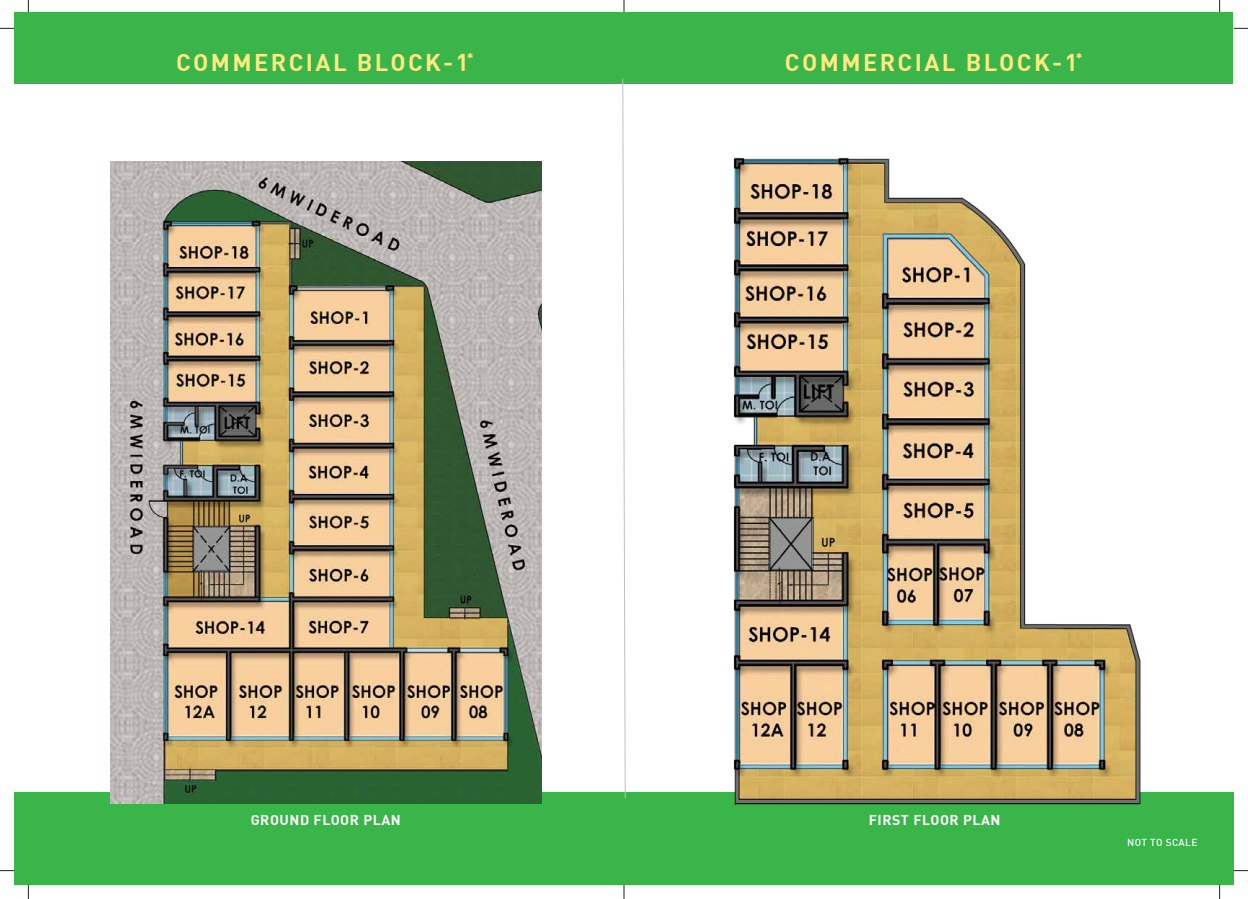
<style>
.page{position:relative;width:1248px;height:899px;background:#fff}
.page>*{position:absolute;margin:0;border:0;box-sizing:border-box;transform-origin:0 0}
.t1{font:700 23.7px "DIN";letter-spacing:.1em;color:#feea81}
.t2{font:700 14px "DIN";letter-spacing:.04em;color:#fff}
.t3{font:500 10px "DIN";letter-spacing:.04em;color:#fff}
</style>
<div class="page">
<div style="left:14px;top:792px;width:1219px;height:92px;background:#39b54a"></div>
<svg style="left:28px;top:0;width:1px;height:13px"></svg>
<svg style="left:623px;top:0;width:1px;height:13px"></svg>
<svg style="left:1219px;top:0;width:1px;height:13px"></svg>
<svg style="left:28px;top:884px;width:1px;height:15px"></svg>
<svg style="left:623px;top:884px;width:1px;height:15px"></svg>
<svg style="left:1219px;top:884px;width:1px;height:15px"></svg>
<svg style="left:0;top:28px;width:14px;height:1px"></svg>
<svg style="left:0;top:870px;width:14px;height:1px"></svg>
<svg style="left:1233px;top:28px;width:14px;height:1px"></svg>
<svg style="left:1233px;top:870px;width:14px;height:1px"></svg>
<div style="left:623px;top:13px;width:609px;height:71px;background:#39b54a"></div>
<div style="left:14px;top:13px;width:610px;height:71px;background:#39b54a"></div>
<img style="left:111px;top:161px;width:430px;height:642px">
<img style="left:733px;top:157px;width:408px;height:648px">
<svg style="left:622px;top:78px;width:3px;height:721px"></svg>
<p class="t1" style="left:176px;top:47px;width:299px">COMMERCIAL BLOCK-1<sup>*</sup></p>
<p class="t1" style="left:784px;top:47px;width:299px">COMMERCIAL BLOCK-1<sup>*</sup></p>
<p class="t2" style="left:251px;top:810px;width:152px">GROUND FLOOR PLAN</p>
<p class="t2" style="left:868px;top:810px;width:133px">FIRST FLOOR PLAN</p>
<p class="t3" style="left:1126px;top:836px;width:72px">NOT TO SCALE</p>
</div>
